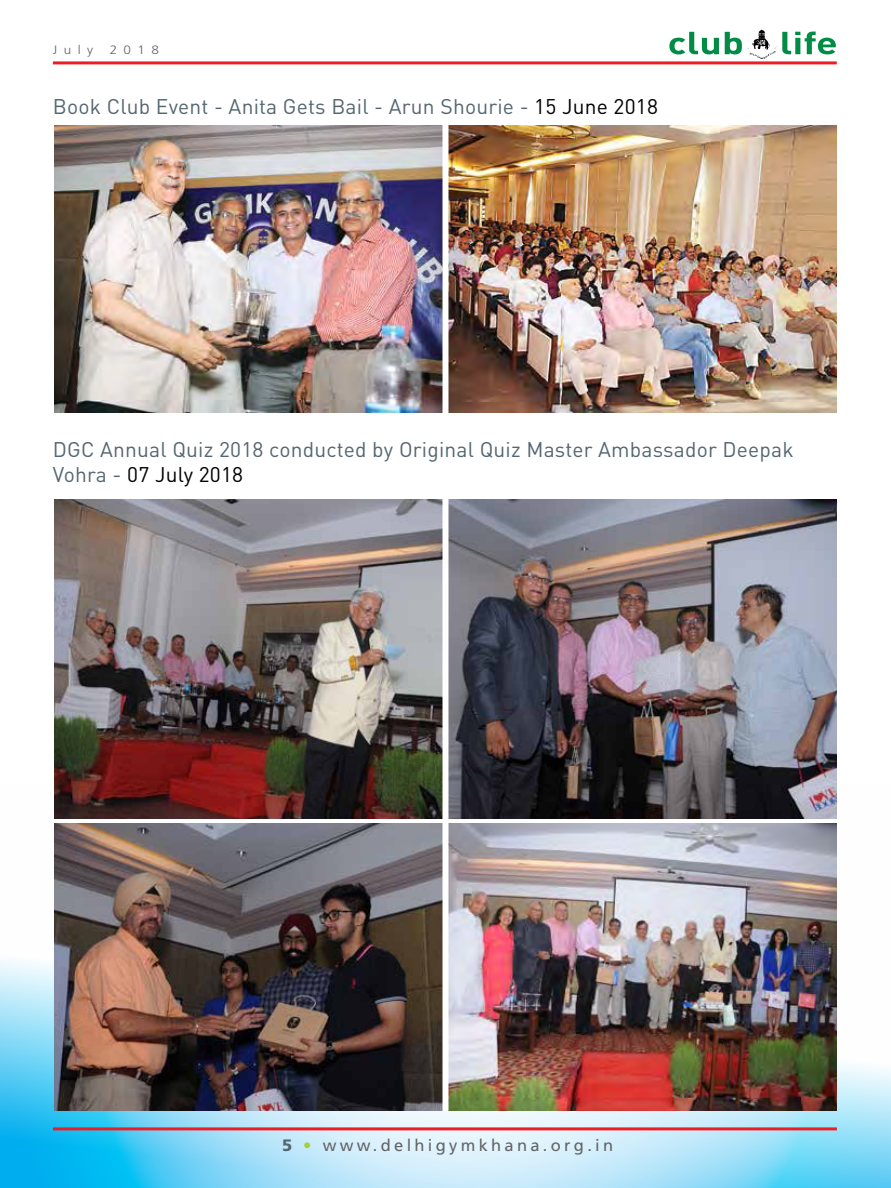
<style>
.page{position:relative;width:891px;height:1188px;background:#fff}
.page>*{position:absolute;margin:0;border:0;box-sizing:border-box;transform-origin:0 0}
.t1{font:21px/25.2px "DIN";letter-spacing:.01em;color:#546670}
.t2{font:16.5px "Frutiger";letter-spacing:.2em;color:#636466}
.t3{font:300 12.15px "Frutiger";letter-spacing:.475em;color:#636466;scale:1.11 1}
.s1{color:#000}
.s2{font-weight:900;color:#546670}
.s3{color:#a6ce39}
</style>
<div class="page">
<svg style="left:0;top:818px;width:891px;height:370px"></svg>
<hr style="left:53px;top:1127px;width:784px;height:3px;background:#ed1d24">
<svg style="left:782px;top:32px;width:54px;height:22px"></svg>
<svg style="left:669px;top:32px;width:73px;height:22px"></svg>
<img style="left:747px;top:30px;width:30px;height:29px">
<hr style="left:53px;top:61px;width:784px;height:3px;background:#ed1d24">
<img style="left:54px;top:125px;width:783px;height:288px">
<img style="left:54px;top:499px;width:783px;height:319px">
<img style="left:54px;top:823px;width:388px;height:288px">
<img style="left:448px;top:823px;width:389px;height:288px">
<div style="left:442px;top:120px;width:6px;height:293px;background:#fff"></div>
<div style="left:442px;top:494px;width:6px;height:617px;background:#fff"></div>
<p class="t3" style="left:53px;top:42px;width:38px">July</p>
<p class="t3" style="left:110px;top:42px;width:46px">2018</p>
<p class="t1" style="left:53px;top:93px;width:607px">Book Club Event - Anita Gets Bail - Arun Shourie - <span class="s1">15 June 2018</span></p>
<p class="t1" style="left:53px;top:437px;width:742px">DGC Annual Quiz 2018 conducted by Original Quiz Master Ambassador Deepak<br>Vohra - <span class="s1">07 July 2018</span></p>
<p class="t2" style="left:282px;top:1136px;width:333px"><span class="s2">5</span> <span class="s3">•</span> www.delhigymkhana.org.in</p>
</div>
